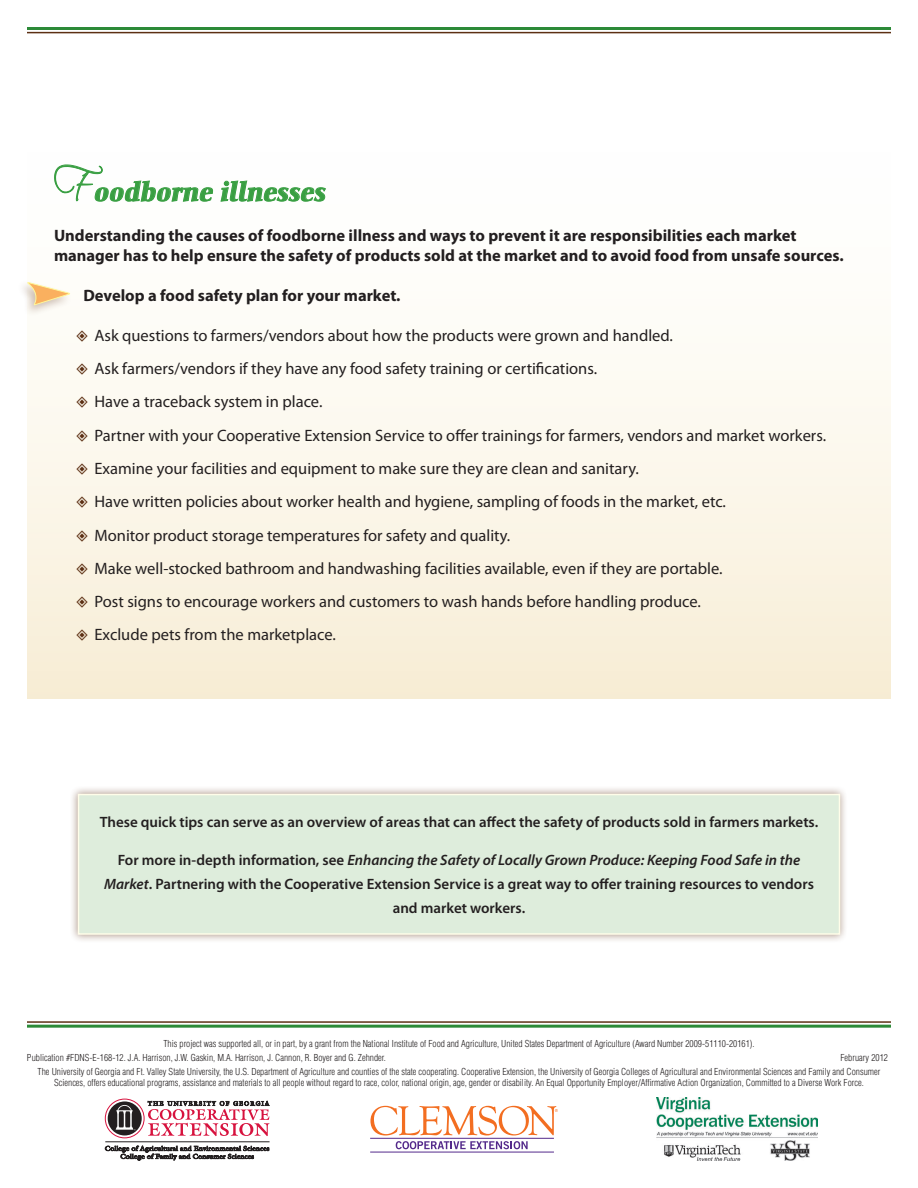
<style>
.page{position:relative;width:918px;height:1188px;background:#fff}
.page>*{position:absolute;margin:0;border:0;box-sizing:border-box;transform-origin:0 0}
.t1{font:italic 700 25.5px "Christiana";letter-spacing:.02em;color:#399f42}
.t2{font:16.5px/33.3px "Myriad Pro";color:#231f20}
.t3{font:700 16.5px/19.8px "Myriad Pro";color:#231f20}
.t4{font:600 15px/24px "Myriad Pro";color:#231f20;text-align:center}
.t5{font:300 condensed 9.3px/13.5px "Helvetica";color:#231f20}
.s1{font-family:"Scriptina";font-weight:400;font-style:normal;font-size:46.5px}
.s2{font-style:italic}
</style>
<div class="page">
<div style="left:27px;top:145px;width:864px;height:553px;background:linear-gradient(to bottom,#fff,#f8eed8)"></div>
<hr style="left:27px;top:1021px;width:864px;height:2px;background:#5d3014">
<hr style="left:27px;top:1025px;width:864px;height:3px;background:#2c8a38">
<svg style="left:54px;top:164px;width:159px;height:38px"></svg>
<svg style="left:220px;top:180px;width:106px;height:22px"></svg>
<hr style="left:27px;top:32px;width:864px;height:1px;background:#5d3014">
<hr style="left:27px;top:27px;width:864px;height:3px;background:#2c8a38">
<div style="left:16px;top:279px;width:57px;height:37px;background:#5d3014;opacity:.3"></div>
<svg style="left:27px;top:282px;width:43px;height:24px"></svg>
<div style="left:70px;top:786px;width:778px;height:157px;background:#5d3014;opacity:.5"></div>
<div style="left:77px;top:793px;width:764px;height:143px;background:#deeddc"></div>
<img style="left:657px;top:1097px;width:160px;height:64px">
<hr style="left:105px;top:1142px;width:165px;height:1px;background:#231f20">
<svg style="left:105px;top:1146px;width:164px;height:14px"></svg>
<svg style="left:148px;top:1100px;width:121px;height:36px"></svg>
<div style="left:108px;top:1101px;width:34px;height:34px;background:#231f20;border-radius:50%"></div>
<svg style="left:116px;top:1105px;width:20px;height:26px"></svg>
<div style="left:105px;top:1099px;width:39px;height:39px;border:1px solid #d7123e;border-radius:50%"></div>
<svg style="left:396px;top:1141px;width:132px;height:8px"></svg>
<hr style="left:370px;top:1152px;width:184px;height:1px;background:#542a8b">
<hr style="left:370px;top:1138px;width:184px;height:1px;background:#542a8b">
<svg style="left:370px;top:1106px;width:188px;height:29px"></svg>
<svg style="left:77px;top:330px;width:11px;height:11px"></svg>
<svg style="left:77px;top:364px;width:11px;height:11px"></svg>
<svg style="left:77px;top:397px;width:11px;height:11px"></svg>
<svg style="left:77px;top:430px;width:11px;height:11px"></svg>
<svg style="left:77px;top:463px;width:11px;height:12px"></svg>
<svg style="left:77px;top:497px;width:11px;height:11px"></svg>
<svg style="left:77px;top:530px;width:11px;height:11px"></svg>
<svg style="left:77px;top:563px;width:11px;height:12px"></svg>
<svg style="left:77px;top:597px;width:11px;height:11px"></svg>
<svg style="left:77px;top:630px;width:11px;height:11px"></svg>
<h1 class="t1" style="left:54px;top:176px;width:274px"><span class="s1">F</span>oodborne illnesses</h1>
<h2 class="t3" style="left:54px;top:225px;width:791px">Understanding the causes of foodborne illness and ways to prevent it are responsibilities each market manager has to help ensure the safety of products sold at the market and to avoid food from unsafe sources.</h2>
<h2 class="t3" style="left:83px;top:285px;width:319px">Develop a food safety plan for your market.</h2>
<p class="t2" style="left:94px;top:318px;width:733px">Ask questions to farmers/vendors about how the products were grown and handled.<br>Ask farmers/vendors if they have any food safety training or certifications.<br>Have a traceback system in place.<br>Partner with your Cooperative Extension Service to offer trainings for farmers, vendors and market workers.<br>Examine your facilities and equipment to make sure they are clean and sanitary.<br>Have written policies about worker health and hygiene, sampling of foods in the market, etc.<br>Monitor product storage temperatures for safety and quality.<br>Make well-stocked bathroom and handwashing facilities available, even if they are portable.<br>Post signs to encourage workers and customers to wash hands before handling produce.<br>Exclude pets from the marketplace.</p>
<h3 class="t4" style="left:100px;top:810px;width:720px">These quick tips can serve as an overview of areas that can affect the safety of products sold in farmers markets.</h3>
<p class="t4" style="left:104px;top:847px;width:711px">For more in-depth information, see <span class="s2">Enhancing the Safety of Locally Grown Produce: Keeping Food Safe in the<br>Market</span>. Partnering with the Cooperative Extension Service is a great way to offer training resources to vendors and market workers.</p>
<p class="t5" style="left:27px;top:1037px;width:729px;text-indent:136px">This project was supported all, or in part, by a grant from the National Institute of Food and Agriculture, United States Department of Agriculture (Award Number 2009-51110-20161).<br>Publication #FDNS-E-168-12. J.A. Harrison, J.W. Gaskin, M.A. Harrison, J. Cannon, R. Boyer and G. Zehnder.</p>
<p class="t5" style="left:38px;top:1050px;width:852px;line-height:14px;text-indent:803px">February 2012<br>The University of Georgia and Ft. Valley State University, the U.S. Department of Agriculture and counties of the state cooperating. Cooperative Extension, the University of Georgia Colleges of Agricultural and Environmental Sciences and Family and Consumer</p>
<p class="t5" style="left:54px;top:1076px;width:811px">Sciences, offers educational programs, assistance and materials to all people without regard to race, color, national origin, age, gender or disability. An Equal Opportunity Employer/Affirmative Action Organization, Committed to a Diverse Work Force.</p>
</div>
